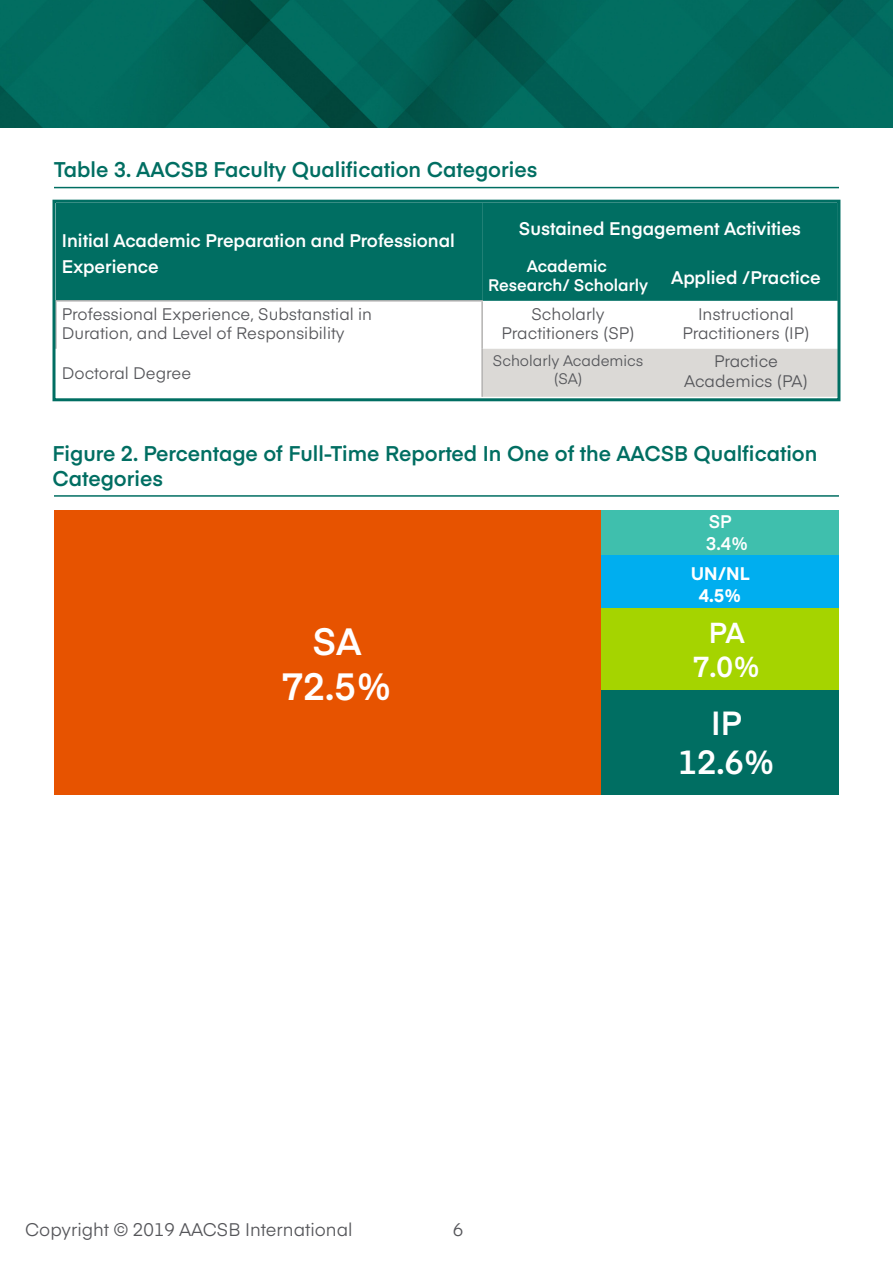
<style>
.page{position:relative;width:893px;height:1263px;background:#fff}
.page>*{position:absolute;margin:0;border:0;box-sizing:border-box;transform-origin:0 0}
.t1{font:600 37.5px/45px "Eina 03";color:#fff;text-align:center}
.t2{font:600 33px/39.6px "Eina 03";color:#fff;text-align:center}
.t3{font:600 28.5px/34.2px "Eina 03";color:#fff;text-align:center}
.t4{font:600 21px/25.2px "Eina 03";color:#006e62}
.t5{font:600 18px/21.6px "Eina 03";color:#fff}
.t6{font:18px "Eina 03";color:#55565a}
.t7{font:700 18px/21.6px "Eina 03";color:#fff;text-align:center}
.t8{font:16.5px/19.8px "Eina 03";color:#55565a;text-align:center}
.t9{font:600 16.5px/19.8px "Eina 03";color:#fff;text-align:center}
.t10{font:15px/18px "Eina 03";color:#55565a;text-align:center}
</style>
<div class="page">
<img style="left:0;top:0;width:893px;height:128px">
<hr style="left:54px;top:187px;width:785px;height:1px;background:#006e62">
<div style="left:56px;top:204px;width:780px;height:97px;background:#006e62"></div>
<div style="left:483px;top:349px;width:353px;height:48px;background:#dbd9d6"></div>
<hr style="left:55px;top:300px;width:428px;height:2px;background:#b3b2b1">
<hr style="left:55px;top:302px;width:2px;height:47px;background:#b3b2b1">
<hr style="left:481px;top:302px;width:2px;height:47px;background:#b3b2b1">
<hr style="left:481px;top:349px;width:2px;height:48px;background:#b3b2b1">
<div style="left:52px;top:200px;width:788px;height:201px;border:3px solid #006e62"></div>
<hr style="left:54px;top:495px;width:785px;height:2px;background:#006e62">
<div style="left:54px;top:510px;width:785px;height:285px;background:#e75300"></div>
<div style="left:601px;top:510px;width:238px;height:45px;background:#3fbfad"></div>
<div style="left:601px;top:555px;width:238px;height:53px;background:#00aeef"></div>
<div style="left:601px;top:608px;width:238px;height:82px;background:#a5d400"></div>
<div style="left:601px;top:690px;width:238px;height:105px;background:#006e62"></div>
<p class="t4" style="left:54px;top:156px;width:485px">Table 3. AACSB Faculty Qualification Categories</p>
<p class="t5" style="left:62px;top:229px;width:394px">Initial Academic Preparation and Professional</p>
<p class="t5" style="left:519px;top:216px;width:283px">Sustained Engagement Activities</p>
<p class="t5" style="left:62px;top:254px;width:98px">Experience</p>
<p class="t9" style="left:488px;top:255px;width:161px">Academic<br>Research/ Scholarly</p>
<p class="t5" style="left:671px;top:265px;width:151px">Applied /Practice</p>
<p class="t8" style="left:62px;top:303px;width:312px;text-align:left">Professional Experience, Substanstial in<br>Duration, and Level of Responsibility</p>
<p class="t8" style="left:502px;top:303px;width:135px">Scholarly<br>Practitioners (SP)</p>
<p class="t8" style="left:682px;top:303px;width:129px">Instructional<br>Practitioners (IP)</p>
<p class="t8" style="left:62px;top:362px;width:131px">Doctoral Degree</p>
<p class="t10" style="left:493px;top:351px;width:152px">Scholarly Academics (SA)</p>
<p class="t8" style="left:684px;top:351px;width:125px">Practice<br>Academics (PA)</p>
<p class="t4" style="left:52px;top:439px;width:767px">Figure 2. Percentage of Full-Time Reported In One of the AACSB Qualfication<br>Categories</p>
<h1 class="t1" style="left:281px;top:617px;width:112px">SA<br>72.5%</h1>
<p class="t6" style="left:25px;top:1216px;width:329px">Copyright © 2019 AACSB International</p>
<p class="t6" style="left:453px;top:1216px;width:12px">6</p>
<p class="t5" style="left:706px;top:510px;width:44px">SP<br>3.4%</p>
<p class="t7" style="left:691px;top:562px;width:60px">UN/NL<br>4.5%</p>
<h3 class="t3" style="left:693px;top:613px;width:69px">PA<br>7.0%</h3>
<h2 class="t2" style="left:678px;top:701px;width:99px">IP<br>12.6%</h2>
</div>
